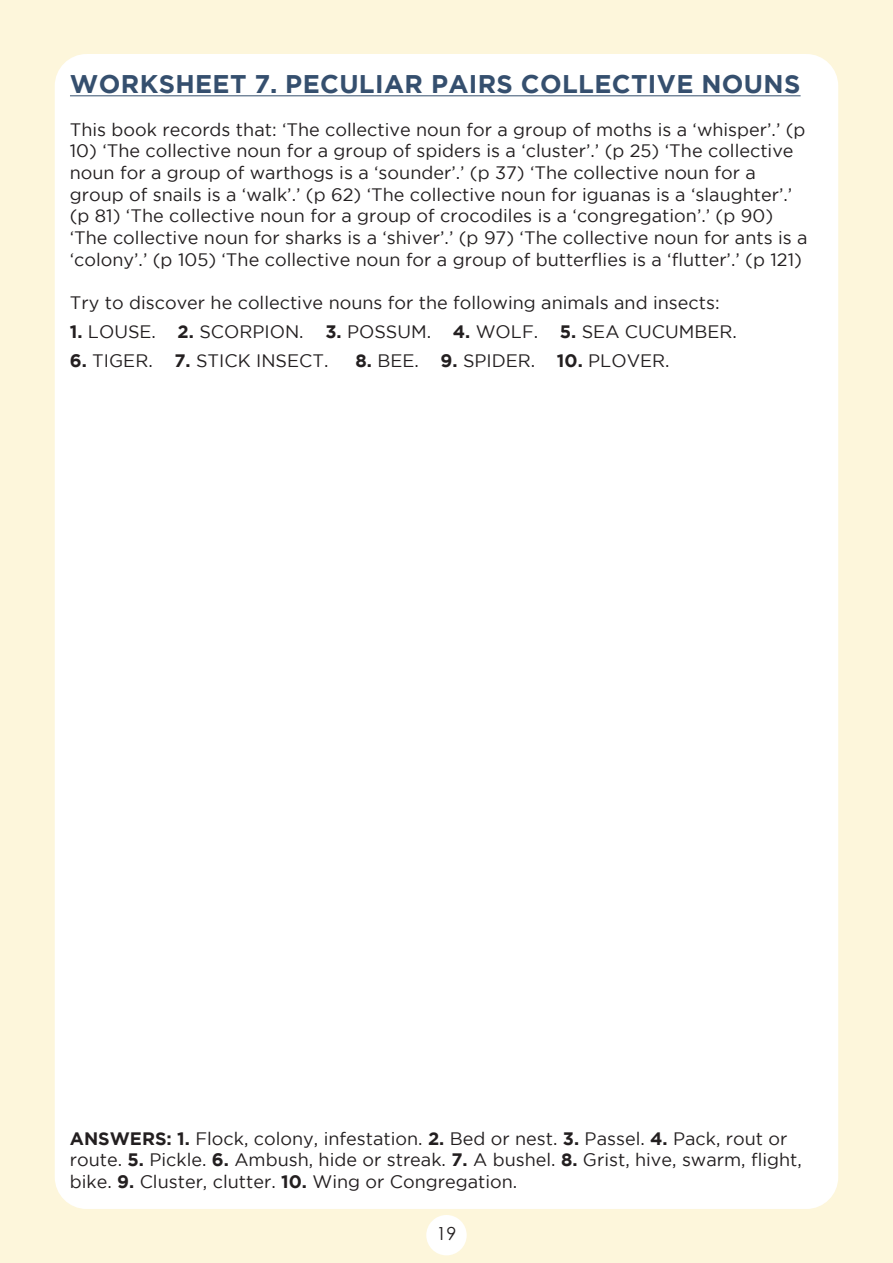
<style>
.page{position:relative;width:893px;height:1263px;background:#fff}
.page>*{position:absolute;margin:0;border:0;box-sizing:border-box;transform-origin:0 0}
.t1{font:700 25.5px "Gotham";letter-spacing:.015em;color:#354f6e}
.t2{font:18px/21.6px "Gotham";color:#231f20}
.t3{font:18px "Century Gothic";color:#231f20}
.s1{font-weight:700}
</style>
<div class="page">
<hr style="left:70px;top:96px;width:731px;height:1px;background:#354f6e">
<h1 class="t1" style="left:70px;top:69px;width:732px">WORKSHEET 7. PECULIAR PAIRS COLLECTIVE NOUNS</h1>
<p class="t2" style="left:70px;top:118px;width:737px">This book records that: ‘The collective noun for a group of moths is a ‘whisper’.’ (p</p>
<p class="t2" style="left:70px;top:140px;width:739px">10) ‘The collective noun for a group of spiders is a ‘cluster’.’ (p 25) ‘The collective noun for a group of warthogs is a ‘sounder’.’ (p 37) ‘The collective noun for a group of snails is a ‘walk’.’ (p 62) ‘The collective noun for iguanas is a ‘slaughter’.’ (p 81) ‘The collective noun for a group of crocodiles is a ‘congregation’.’ (p 90) ‘The collective noun for sharks is a ‘shiver’.’ (p 97) ‘The collective noun for ants is a ‘colony’.’ (p 105) ‘The collective noun for a group of butterflies is a ‘flutter’.’ (p 121)</p>
<p class="t2" style="left:70px;top:291px;width:651px">Try to discover he collective nouns for the following animals and insects:</p>
<p class="t2" style="left:70px;top:320px;width:669px"><span class="s1">1.</span> LOUSE. <span class="s1">2.</span> SCORPION. <span class="s1">3.</span> POSSUM. <span class="s1">4.</span> WOLF. <span class="s1">5.</span> SEA CUCUMBER.</p>
<p class="t2" style="left:70px;top:349px;width:260px"><span class="s1">6.</span> TIGER. <span class="s1">7.</span> STICK INSECT.</p>
<p class="t2" style="left:355px;top:349px;width:316px"><span class="s1">8.</span> BEE. <span class="s1">9.</span> SPIDER. <span class="s1">10.</span> PLOVER.</p>
<p class="t2" style="left:70px;top:1127px;width:734px"><span class="s1">ANSWERS: 1.</span> Flock, colony, infestation. <span class="s1">2.</span> Bed or nest. <span class="s1">3.</span> Passel. <span class="s1">4.</span> Pack, rout or route. <span class="s1">5.</span> Pickle. <span class="s1">6.</span> Ambush, hide or streak. <span class="s1">7.</span> A bushel. <span class="s1">8.</span> Grist, hive, swarm, flight, bike. <span class="s1">9.</span> Cluster, clutter. <span class="s1">10.</span> Wing or Congregation.</p>
<p class="t3" style="left:436px;top:1221px;width:21px">19</p>
</div>
